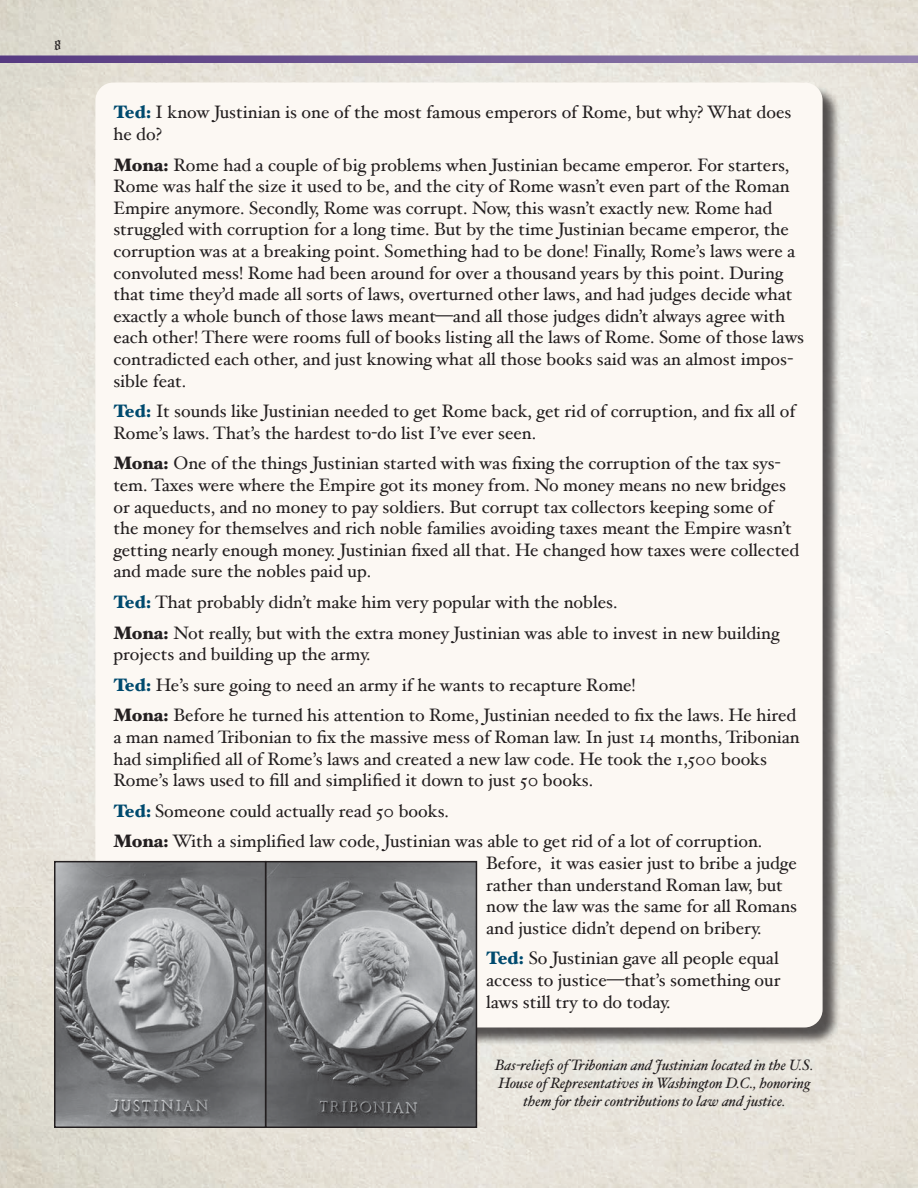
<style>
.page{position:relative;width:918px;height:1188px;background:#fff}
.page>*{position:absolute;margin:0;border:0;box-sizing:border-box;transform-origin:0 0}
.t1{font:18px/21.6px "Hoefler Text";color:#231f20}
.t2{font:18px "Olde English";color:#231f20}
.Italics{font:italic 15px/18px "Hoefler Text";color:#231f20;text-align:center}
.s1{font-weight:900;color:#004a6e}
.s2{font-weight:900}
</style>
<div class="page">
<img style="left:0;top:0;width:918px;height:1188px">
<svg style="left:0;top:56px;width:918px;height:7px;background:#745d97"></svg>
<div style="left:98px;top:85px;width:743px;height:961px;background:#231f20;opacity:.75"></div>
<div style="left:95px;top:82px;width:728px;height:946px;background:#fcf8f3;border-radius:18px"></div>
<img style="left:57px;top:864px;width:417px;height:261px">
<div style="left:265px;top:861px;width:212px;height:267px;border:2px solid #231f20"></div>
<div style="left:54px;top:861px;width:212px;height:267px;border:2px solid #231f20"></div>
<p class="t2" style="left:54px;top:34px;width:9px">8</p>
<p class="t1" style="left:113px;top:101px;width:679px"><span class="s1">Ted:</span> I know Justinian is one of the most famous emperors of Rome, but why? What does he do?</p>
<p class="t1" style="left:113px;top:154px;width:692px"><span class="s2">Mona:</span> Rome had a couple of big problems when Justinian became emperor. For starters, Rome was half the size it used to be, and the city of Rome wasn’t even part of the Roman Empire anymore. Secondly, Rome was corrupt. Now, this wasn’t exactly new. Rome had struggled with corruption for a long time. But by the time Justinian became emperor, the corruption was at a breaking point. Something had to be done! Finally, Rome’s laws were a convoluted mess! Rome had been around for over a thousand years by this point. During that time they’d made all sorts of laws, overturned other laws, and had judges decide what exactly a whole bunch of those laws meant—and all those judges didn’t always agree with each other! There were rooms full of books listing all the laws of Rome. Some of those laws contradicted each other, and just knowing what all those books said was an almost impos&shy;sible feat.</p>
<p class="t1" style="left:113px;top:400px;width:683px"><span class="s1">Ted:</span> It sounds like Justinian needed to get Rome back, get rid of corruption, and fix all of<br>Rome’s laws. That’s the hardest to-do list I’ve ever seen.</p>
<p class="t1" style="left:113px;top:452px;width:687px"><span class="s2">Mona:</span> One of the things Justinian started with was fixing the corruption of the tax sys&shy;tem. Taxes were where the Empire got its money from. No money means no new bridges or aqueducts, and no money to pay soldiers. But corrupt tax collectors keeping some of the money for themselves and rich noble families avoiding taxes meant the Empire wasn’t getting nearly enough money. Justinian fixed all that. He changed how taxes were collected and made sure the nobles paid up.</p>
<p class="t1" style="left:113px;top:591px;width:506px"><span class="s1">Ted:</span> That probably didn’t make him very popular with the nobles.</p>
<p class="t1" style="left:113px;top:622px;width:668px"><span class="s2">Mona:</span> Not really, but with the extra money Justinian was able to invest in new building projects and building up the army.</p>
<p class="t1" style="left:113px;top:674px;width:524px"><span class="s1">Ted:</span> He’s sure going to need an army if he wants to recapture Rome!</p>
<p class="t1" style="left:113px;top:704px;width:688px"><span class="s2">Mona:</span> Before he turned his attention to Rome, Justinian needed to fix the laws. He hired a man named Tribonian to fix the massive mess of Roman law. In just 14 months, Tribonian had simplified all of Rome’s laws and created a new law code. He took the 1,500 books Rome’s laws used to fill and simplified it down to just 50 books.</p>
<p class="t1" style="left:113px;top:800px;width:337px"><span class="s1">Ted:</span> Someone could actually read 50 books.</p>
<p class="t1" style="left:486px;top:830px;width:312px;text-indent:-373px"><span class="s2">Mona:</span> With a simplified law code, Justinian was able to get rid of a lot of corruption.<br>Before, it was easier just to bribe a judge rather than understand Roman law, but now the law was the same for all Romans and justice didn’t depend on bribery.</p>
<p class="t1" style="left:486px;top:947px;width:296px;text-align:justify"><span class="s1">Ted:</span> So Justinian gave all people equal access to justice—that’s something our laws still try to do today.</p>
<p class="Italics" style="left:495px;top:1056px;width:320px">Bas-reliefs of Tribonian and Justinian located in the U.S.<br>House of Representatives in Washington D.C., honoring them for their contributions to law and justice.</p>
</div>
